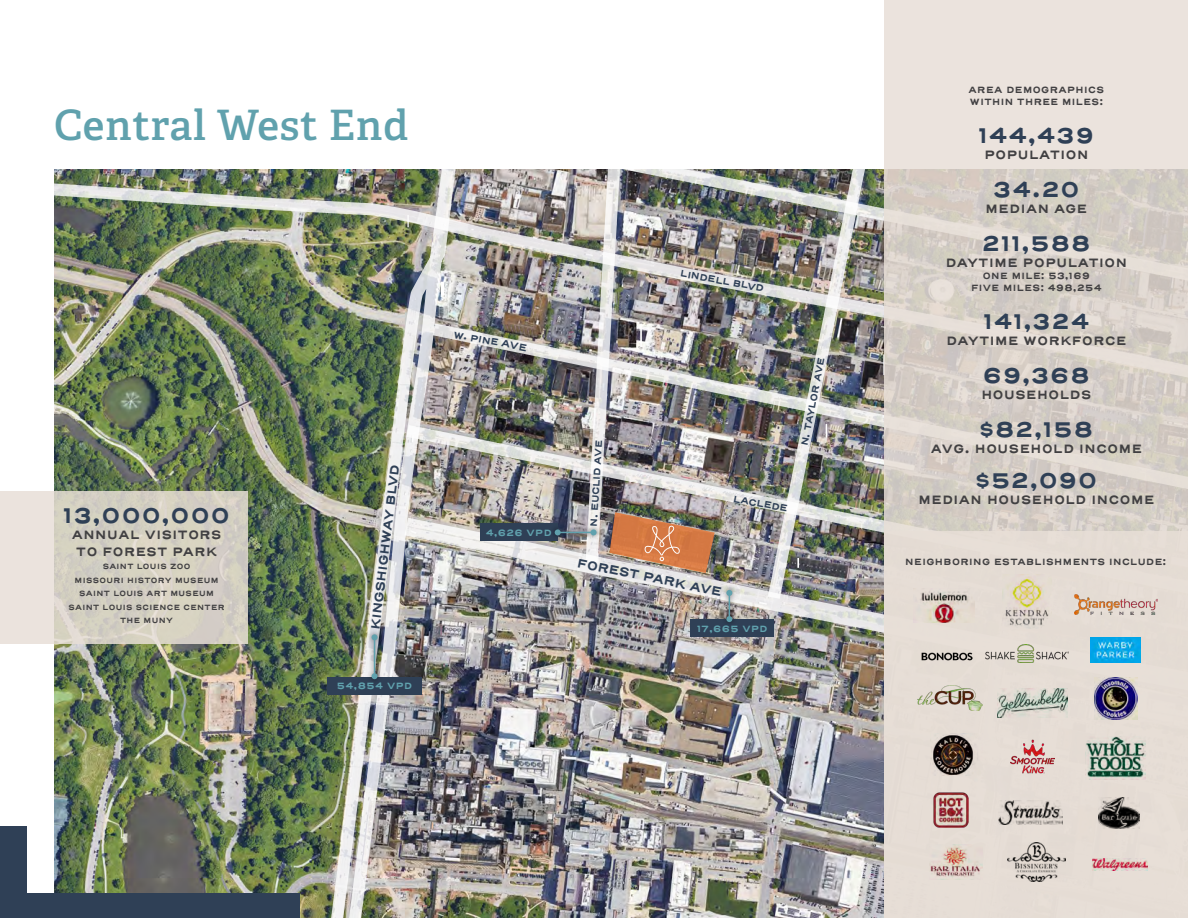
<style>
.page{position:relative;width:1188px;height:918px;background:#fff}
.page>*{position:absolute;margin:0;border:0;box-sizing:border-box;transform-origin:0 0}
.t1{font:600 41.85px "Adelle";letter-spacing:.02em;color:#60a1ad}
.t2{font:700 21px "Henderson Sans Basic";letter-spacing:.05em;color:#2f4056}
.t3{font:700 12.3px "Henderson Sans Basic";color:#2f4056}
.t4{font:700 12px/16.5px "Henderson Sans Basic";letter-spacing:.05em;color:#414042;text-align:center}
.t5{font:700 9.3px "Henderson Sans Basic";color:#2f4056}
.t6{font:700 9px/12px "Henderson Sans Basic";letter-spacing:.05em;color:#414042}
.t7{font:700 9px "Henderson Sans Basic";letter-spacing:.05em;color:#60a1ad}
.t8{font:700 7.5px/13.5px "Henderson Sans Basic";letter-spacing:.05em;color:#414042;text-align:center}
.s1{font-size:9.75px}
</style>
<div class="page">
<img style="left:54px;top:387px;width:830px;height:531px">
<img style="left:322px;top:387px;width:160px;height:531px">
<img style="left:391px;top:506px;width:493px;height:195px">
<img style="left:420px;top:387px;width:464px;height:30px">
<img style="left:393px;top:417px;width:491px;height:188px">
<img style="left:760px;top:387px;width:121px;height:213px">
<img style="left:54px;top:169px;width:830px;height:218px">
<svg style="left:441px;top:282px;width:3px;height:13px"></svg>
<svg style="left:826px;top:424px;width:1px;height:14px"></svg>
<svg style="left:797px;top:558px;width:2px;height:10px"></svg>
<div style="left:0;top:826px;width:27px;height:92px;background:#2f4056"></div>
<div style="left:0;top:894px;width:299px;height:24px;background:#2f4056"></div>
<hr style="left:883px;top:354px;width:2px;height:21px;background:#fff">
<svg style="left:407px;top:215px;width:2px;height:12px"></svg>
<svg style="left:884px;top:0;width:304px;height:531px;background:#ddd5ce"></svg>
<div style="left:884px;top:531px;width:304px;height:387px;background:#e8dfd7"></div>
<svg style="left:0;top:492px;width:248px;height:152px;background:#d9d4c8"></svg>
<img style="left:1086px;top:737px;width:59px;height:43px">
<img style="left:1010px;top:739px;width:44px;height:35px">
<div style="left:899px;top:718px;width:122px;height:31px;background:#e6ddd5"></div>
<img style="left:986px;top:645px;width:82px;height:18px">
<img style="left:934px;top:793px;width:35px;height:35px">
<img style="left:930px;top:733px;width:48px;height:42px">
<img style="left:1092px;top:858px;width:55px;height:12px">
<img style="left:998px;top:801px;width:64px;height:23px">
<img style="left:913px;top:591px;width:61px;height:32px">
<img style="left:930px;top:844px;width:53px;height:36px">
<img style="left:1007px;top:843px;width:58px;height:38px">
<img style="left:1099px;top:797px;width:41px;height:31px">
<img style="left:922px;top:652px;width:51px;height:9px">
<img style="left:918px;top:686px;width:65px;height:25px">
<img style="left:1095px;top:677px;width:43px;height:42px">
<img style="left:998px;top:688px;width:69px;height:30px">
<img style="left:1075px;top:594px;width:82px;height:21px">
<div style="left:480px;top:523px;width:78px;height:18px;background:#2f4056"></div>
<div style="left:327px;top:677px;width:95px;height:18px;background:#2f4056"></div>
<div style="left:366px;top:629px;width:17px;height:56px;background:#000;opacity:.4"></div>
<hr style="left:374px;top:637px;width:1px;height:39px;background:#60a1ad">
<svg style="left:372px;top:673px;width:6px;height:6px"></svg>
<svg style="left:372px;top:634px;width:6px;height:6px"></svg>
<div style="left:550px;top:524px;width:52px;height:17px;background:#000;opacity:.4"></div>
<hr style="left:558px;top:532px;width:36px;height:1px;background:#60a1ad">
<img style="left:579px;top:169px;width:136px;height:404px">
<svg style="left:555px;top:529px;width:6px;height:6px"></svg>
<div style="left:690px;top:619px;width:84px;height:18px;background:#2f4056"></div>
<div style="left:721px;top:585px;width:17px;height:42px;background:#000;opacity:.4"></div>
<svg style="left:726px;top:590px;width:6px;height:32px"></svg>
<img style="left:1002px;top:576px;width:47px;height:52px">
<img style="left:1091px;top:637px;width:49px;height:26px">
<h1 class="t1" style="left:54px;top:99px;width:356px">Central West End</h1>
<h2 class="t2" style="left:63px;top:502px;width:168px">13,000,000</h2>
<p class="t4" style="left:72px;top:527px;width:151px">ANNUAL VISITORS<br>TO FOREST PARK</p>
<p class="t8" style="left:68px;top:560px;width:158px">SAINT LOUIS ZOO<br>MISSOURI HISTORY MUSEUM<br>SAINT LOUIS ART MUSEUM<br>SAINT LOUIS SCIENCE CENTER<br>THE MUNY</p>
<p class="t3" style="left:367px;top:629px;width:168px;rotate:-83deg">KINGSHIGHWAY BLVD</p>
<p class="t7" style="left:337px;top:680px;width:77px">54,854 VPD</p>
<p class="t5" style="left:455px;top:328px;width:76px;rotate:11deg">W. PINE <span class="s1">AVE</span></p>
<p class="t7" style="left:486px;top:527px;width:68px">4,626 VPD</p>
<p class="t5" style="left:682px;top:267px;width:86px;rotate:11deg">LINDELL BLVD</p>
<p class="t5" style="left:587px;top:526px;width:88px;rotate:-86deg">N. EUCLID AVE</p>
<p class="t5" style="left:735px;top:492px;width:56px;rotate:11deg">LACLEDE</p>
<p class="t3" style="left:579px;top:554px;width:149px;rotate:12deg">FOREST PARK AVE</p>
<p class="t7" style="left:697px;top:623px;width:72px">17,665 VPD</p>
<p class="t5" style="left:799px;top:445px;width:91px;rotate:-79deg">N. TAYLOR AVE</p>
<p class="t6" style="left:969px;top:84px;width:137px">AREA DEMOGRAPHICS<br>WITHIN THREE MILES:</p>
<h2 class="t2" style="left:979px;top:122px;width:117px">144,439</h2>
<p class="t4" style="left:984px;top:147px;width:106px">POPULATION</p>
<h2 class="t2" style="left:993px;top:176px;width:88px">34.20</h2>
<p class="t4" style="left:986px;top:201px;width:103px">MEDIAN AGE</p>
<h2 class="t2" style="left:982px;top:230px;width:110px">211,588</h2>
<p class="t4" style="left:946px;top:255px;width:183px">DAYTIME POPULATION</p>
<p class="t6" style="left:971px;top:270px;width:132px;text-align:center">ONE MILE: 53,169<br>FIVE MILES: 498,254</p>
<h2 class="t2" style="left:983px;top:308px;width:108px">141,324</h2>
<p class="t4" style="left:947px;top:333px;width:181px">DAYTIME WORKFORCE</p>
<h2 class="t2" style="left:983px;top:362px;width:108px">69,368</h2>
<p class="t4" style="left:981px;top:387px;width:111px">HOUSEHOLDS</p>
<h2 class="t2" style="left:980px;top:416px;width:115px">$82,158</h2>
<p class="t4" style="left:931px;top:441px;width:213px">AVG. HOUSEHOLD INCOME</p>
<h2 class="t2" style="left:976px;top:467px;width:123px">$52,090</h2>
<p class="t4" style="left:918px;top:492px;width:237px">MEDIAN HOUSEHOLD INCOME</p>
<p class="t6" style="left:905px;top:556px;width:262px">NEIGHBORING ESTABLISHMENTS INCLUDE:</p>
</div>
